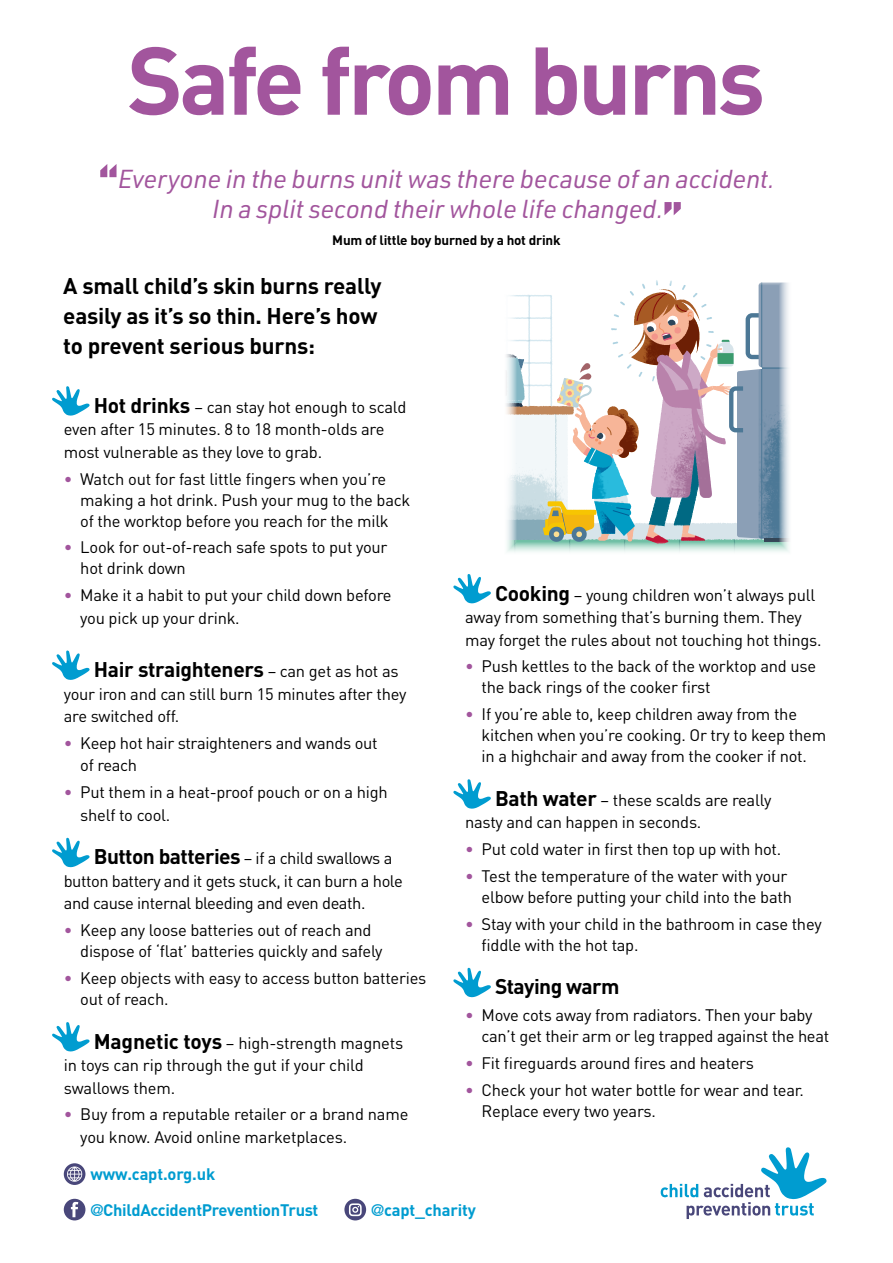
<style>
.page{position:relative;width:893px;height:1263px;background:#fff}
.page>*{position:absolute;margin:0;border:0;box-sizing:border-box;transform-origin:0 0}
.t1{font:700 94.5px "DIN Pro";letter-spacing:-.04em;color:#a2559d}
._17_DIN_ital_QUOTE{font:italic 25.5px/30px "URWDIN";letter-spacing:-.01em;color:#a2559d}
._15_20_DIN_PRO_Bold{font:700 22.5px/30px "DIN Pro";letter-spacing:-.01em;color:#000}
.t2{font:700 21px "DIN Pro";letter-spacing:-.02em;color:#000}
.t3{font:16.5px/22.5px "DIN Pro";letter-spacing:-.015em;color:#000}
.t4{font:700 16.5px "DIN Pro";letter-spacing:-.02em;color:#009cd0}
._9_DIN_PRO_quote_cre{font:700 13.5px "DIN Pro";letter-spacing:-.015em;color:#000}
.s1{font-weight:700;font-size:21px}
.s2{color:#a2559d}
.s3{font-weight:400;font-size:16.5px}
.s4{font-family:"DIN Alternate"}
</style>
<div class="page">
<svg style="left:664px;top:202px;width:17px;height:13px"></svg>
<svg style="left:100px;top:164px;width:17px;height:13px"></svg>
<svg style="left:52px;top:386px;width:38px;height:30px"></svg>
<svg style="left:52px;top:650px;width:38px;height:30px"></svg>
<svg style="left:52px;top:837px;width:38px;height:30px"></svg>
<svg style="left:52px;top:1022px;width:38px;height:29px"></svg>
<svg style="left:661px;top:1147px;width:165px;height:72px"></svg>
<svg style="left:64px;top:1199px;width:21px;height:21px"></svg>
<svg style="left:344px;top:1199px;width:22px;height:21px"></svg>
<svg style="left:64px;top:1163px;width:21px;height:22px"></svg>
<svg style="left:506px;top:280px;width:284px;height:272px"></svg>
<svg style="left:453px;top:574px;width:38px;height:29px"></svg>
<svg style="left:453px;top:779px;width:38px;height:30px"></svg>
<svg style="left:453px;top:967px;width:38px;height:30px"></svg>
<p class="t1" style="left:127px;top:16px;width:639px">Safe from burns</p>
<p class="_17_DIN_ital_QUOTE" style="left:212px;top:163px;width:564px;text-indent:-94px">Everyone in the burns unit was there because of an accident.<br>In a split second their whole life changed.</p>
<p class="_9_DIN_PRO_quote_cre" style="left:332px;top:231px;width:230px">Mum of little boy burned by a hot drink</p>
<p class="_15_20_DIN_PRO_Bold" style="left:63px;top:270px;width:320px">A small child’s skin burns really easily as it’s so thin. Here’s how to prevent serious burns:</p>
<p class="t3" style="left:64px;top:395px;width:344px;text-indent:30px"><span class="s1">Hot drinks</span> – can stay hot enough to scald even after 15 minutes. 8 to 18 month-olds are most vulnerable as they love to grab.</p>
<p class="t3" style="left:80px;top:467px;width:332px;line-height:21px;text-indent:-17px"><span class="s2">•</span> Watch out for fast little fingers when you’re making a hot drink. Push your mug to the back of the worktop before you reach for the milk</p>
<p class="t3" style="left:80px;top:536px;width:309px;line-height:21px;text-indent:-17px"><span class="s2">•</span> Look for out-of-reach safe spots to put your hot drink down</p>
<p class="t3" style="left:80px;top:583px;width:313px;text-indent:-17px"><span class="s2">•</span> Make it a habit to put your child down before you pick up your drink.</p>
<p class="t2" style="left:94px;top:655px;width:306px">Hair straighteners <span class="s3">– can get as hot as</span></p>
<p class="t3" style="left:64px;top:682px;width:344px">your iron and can still burn 15 minutes after they are switched off.</p>
<p class="t3" style="left:80px;top:731px;width:299px;text-indent:-17px"><span class="s2">•</span> Keep hot hair straighteners and wands out of reach</p>
<p class="t3" style="left:80px;top:780px;width:309px;text-indent:-17px"><span class="s2">•</span> Put them in a heat-proof pouch or on a high shelf to cool.</p>
<p class="t3" style="left:64px;top:846px;width:340px;text-indent:30px"><span class="s1">Button batteries</span> – if a child swallows a button battery and it gets stuck, it can burn a hole and cause internal bleeding and even death.</p>
<p class="t3" style="left:80px;top:919px;width:304px;line-height:21px;text-indent:-17px"><span class="s2">•</span> Keep any loose batteries out of reach and dispose of ‘flat’ batteries quickly and safely</p>
<p class="t3" style="left:80px;top:967px;width:348px;line-height:21px;text-indent:-17px"><span class="s2">•</span> Keep objects with easy to access button batteries out of reach.</p>
<p class="t3" style="left:64px;top:1031px;width:341px;text-indent:30px"><span class="s1">Magnetic toys</span> – high-strength magnets in toys can rip through the gut if your child swallows them.</p>
<p class="t3" style="left:80px;top:1102px;width:330px;text-indent:-17px"><span class="s2">•</span> Buy from a reputable retailer or a brand name you know. Avoid online marketplaces.</p>
<p class="t4" style="left:90px;top:1163px;width:126px">www.capt.org.uk</p>
<p class="t3" style="left:465px;top:583px;width:358px;text-indent:30px"><span class="s1">Cooking</span> – young children won’t always pull away from something that’s burning them. They may forget the rules about not touching hot things.</p>
<p class="t3" style="left:482px;top:655px;width:336px;line-height:21px;text-indent:-17px"><span class="s2">•</span> Push kettles to the back of the worktop and use the back rings of the cooker first</p>
<p class="t3" style="left:482px;top:703px;width:346px;line-height:21px;text-indent:-17px"><span class="s2">•</span> If you’re able to, keep children away from the kitchen when you’re cooking. Or try to keep them in a highchair and away from the cooker if not.</p>
<p class="t3" style="left:465px;top:788px;width:308px;text-indent:30px"><span class="s1">Bath water</span> – these scalds are really nasty and can happen in seconds.</p>
<p class="t3" style="left:465px;top:837px;width:318px"><span class="s2">•</span> Put cold water in first then top up with hot.</p>
<p class="t3" style="left:465px;top:865px;width:328px;line-height:21px;text-align:right"><span class="s2">•</span> Test the temperature of the water with your elbow before putting your child into the bath</p>
<p class="t3" style="left:482px;top:912px;width:342px;line-height:21px;text-indent:-17px"><span class="s2">•</span> Stay with your child in the bathroom in case they fiddle with the hot tap.</p>
<p class="t2" style="left:495px;top:972px;width:126px">Staying warm</p>
<p class="t3" style="left:482px;top:1004px;width:349px;line-height:21px;text-indent:-17px"><span class="s2">•</span> Move cots away from radiators. Then your baby can’t get their arm or leg trapped against the heat</p>
<p class="t3" style="left:465px;top:1051px;width:290px"><span class="s2">•</span> Fit fireguards around fires and heaters</p>
<p class="t3" style="left:482px;top:1078px;width:324px;line-height:21px;text-indent:-17px"><span class="s2">•</span> Check your hot water bottle for wear and tear.<br>Replace every two years.</p>
<p class="t4" style="left:90px;top:1198px;width:230px"><span class="s4">@</span>ChildAccidentPreventionTrust</p>
<p class="t4" style="left:371px;top:1198px;width:106px"><span class="s4">@</span>capt_charity</p>
</div>
